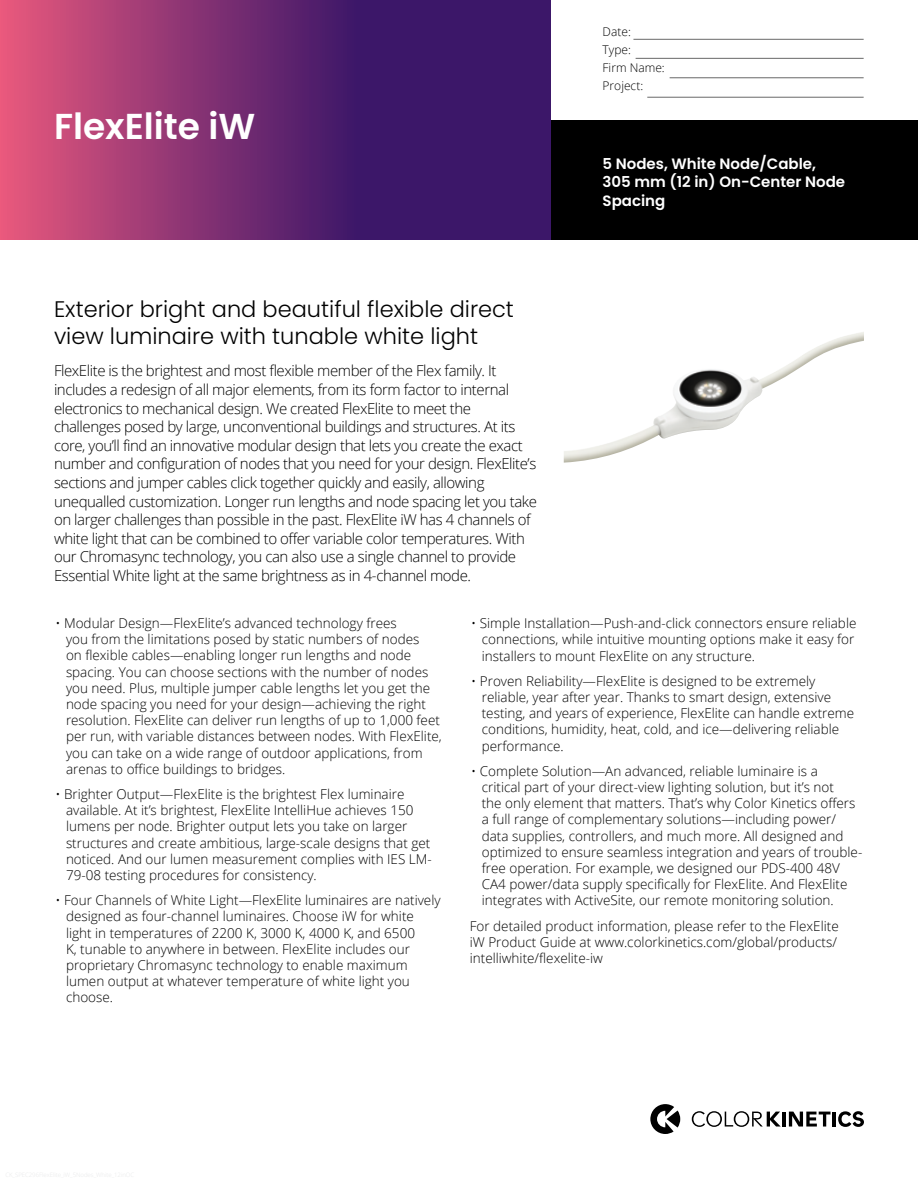
<style>
.page{position:relative;width:918px;height:1188px;background:#fff}
.page>*{position:absolute;margin:0;border:0;box-sizing:border-box;transform-origin:0 0}
.t1{font:600 36px "Poppins";color:#fff}
.t2{font:300 22.5px/27px "Poppins";color:#000}
.t3{font:300 15px/18.6px "Open Sans";letter-spacing:-.03em;color:#000}
.t4{font:600 15px/18.6px "Poppins";color:#fff}
.t5{font:300 13.5px/16.2px "Open Sans";color:#000}
.t6{font:300 12px/18px "Open Sans";color:#000}
</style>
<div class="page">
<div style="left:551px;top:120px;width:367px;height:120px;background:#000"></div>
<svg style="left:0;top:0;width:551px;height:240px;background:#732b6f"></svg>
<hr style="left:782px;top:1112px;width:4px;height:15px;background:#000">
<svg style="left:789px;top:1112px;width:42px;height:15px"></svg>
<hr style="left:833px;top:1112px;width:3px;height:15px;background:#000">
<svg style="left:692px;top:1111px;width:89px;height:16px"></svg>
<svg style="left:838px;top:1111px;width:26px;height:16px"></svg>
<svg style="left:650px;top:1104px;width:30px;height:30px"></svg>
<img style="left:564px;top:332px;width:300px;height:131px">
<hr style="left:633px;top:39px;width:231px;height:1px;background:#000">
<hr style="left:636px;top:58px;width:228px;height:1px;background:#000">
<hr style="left:670px;top:77px;width:194px;height:1px;background:#000">
<hr style="left:647px;top:97px;width:217px;height:1px;background:#000">
<h1 class="t1" style="left:54px;top:105px;width:203px">FlexElite iW</h1>
<h2 class="t2" style="left:54px;top:296px;width:461px">Exterior bright and beautiful flexible direct view luminaire with tunable white light</h2>
<p class="t3" style="left:54px;top:361px;width:485px">FlexElite is the brightest and most flexible member of the Flex family. It includes a redesign of all major elements, from its form factor to internal electronics to mechanical design. We created FlexElite to meet the challenges posed by large, unconventional buildings and structures. At its core, you’ll find an innovative modular design that lets you create the exact number and configuration of nodes that you need for your design. FlexElite’s sections and jumper cables click together quickly and easily, allowing unequalled customization. Longer run lengths and node spacing let you take on larger challenges than possible in the past. FlexElite iW has 4 channels of white light that can be combined to offer variable color temperatures. With our Chromasync technology, you can also use a single channel to provide Essential White light at the same brightness as in 4-channel mode.</p>
<p class="t6" style="left:603px;top:23px;width:64px">Date:<br>Type:<br>Firm Name:<br>Project:</p>
<p class="t4" style="left:603px;top:154px;width:244px">5 Nodes, White Node/Cable,<br>305 mm (12 in) On-Center Node<br>Spacing</p>
<p class="t5" style="left:66px;top:615px;width:377px;text-indent:-11px">• Modular Design—FlexElite’s advanced technology frees<br>you from the limitations posed by static numbers of nodes<br>on flexible cables—enabling longer run lengths and node spacing. You can choose sections with the number of nodes you need. Plus, multiple jumper cable lengths let you get the node spacing you need for your design—achieving the right resolution. FlexElite can deliver run lengths of up to 1,000 feet per run, with variable distances between nodes. With FlexElite, you can take on a wide range of outdoor applications, from arenas to office buildings to bridges.</p>
<p class="t5" style="left:66px;top:786px;width:367px;text-indent:-11px">• Brighter Output—FlexElite is the brightest Flex luminaire available. At it’s brightest, FlexElite IntelliHue achieves 150 lumens per node. Brighter output lets you take on larger structures and create ambitious, large-scale designs that get noticed. And our lumen measurement complies with IES LM-79-08 testing procedures for consistency.</p>
<p class="t5" style="left:66px;top:892px;width:376px;text-indent:-11px">• Four Channels of White Light—FlexElite luminaires are natively designed as four-channel luminaires. Choose iW for white light in temperatures of 2200 K, 3000 K, 4000 K, and 6500<br>K, tunable to anywhere in between. FlexElite includes our proprietary Chromasync technology to enable maximum lumen output at whatever temperature of white light you choose.</p>
<p class="t5" style="left:482px;top:615px;width:376px;text-indent:-11px">• Simple Installation—Push-and-click connectors ensure reliable connections, while intuitive mounting options make it easy for installers to mount FlexElite on any structure.</p>
<p class="t5" style="left:482px;top:672px;width:374px;text-indent:-11px">• Proven Reliability—FlexElite is designed to be extremely reliable, year after year. Thanks to smart design, extensive testing, and years of experience, FlexElite can handle extreme conditions, humidity, heat, cold, and ice—delivering reliable performance.</p>
<p class="t5" style="left:482px;top:762px;width:382px;text-indent:-11px">• Complete Solution—An advanced, reliable luminaire is a<br>critical part of your direct-view lighting solution, but it’s not<br>the only element that matters. That’s why Color Kinetics offers a full range of complementary solutions—including power/ data supplies, controllers, and much more. All designed and optimized to ensure seamless integration and years of trouble&shy;free operation. For example, we designed our PDS-400 48V CA4 power/data supply specifically for FlexElite. And FlexElite integrates with ActiveSite, our remote monitoring solution.</p>
<p class="t5" style="left:470px;top:917px;width:370px">For detailed product information, please refer to the FlexElite iW Product Guide at www.colorkinetics.com/global/products/ intelliwhite/flexelite-iw</p>
</div>
